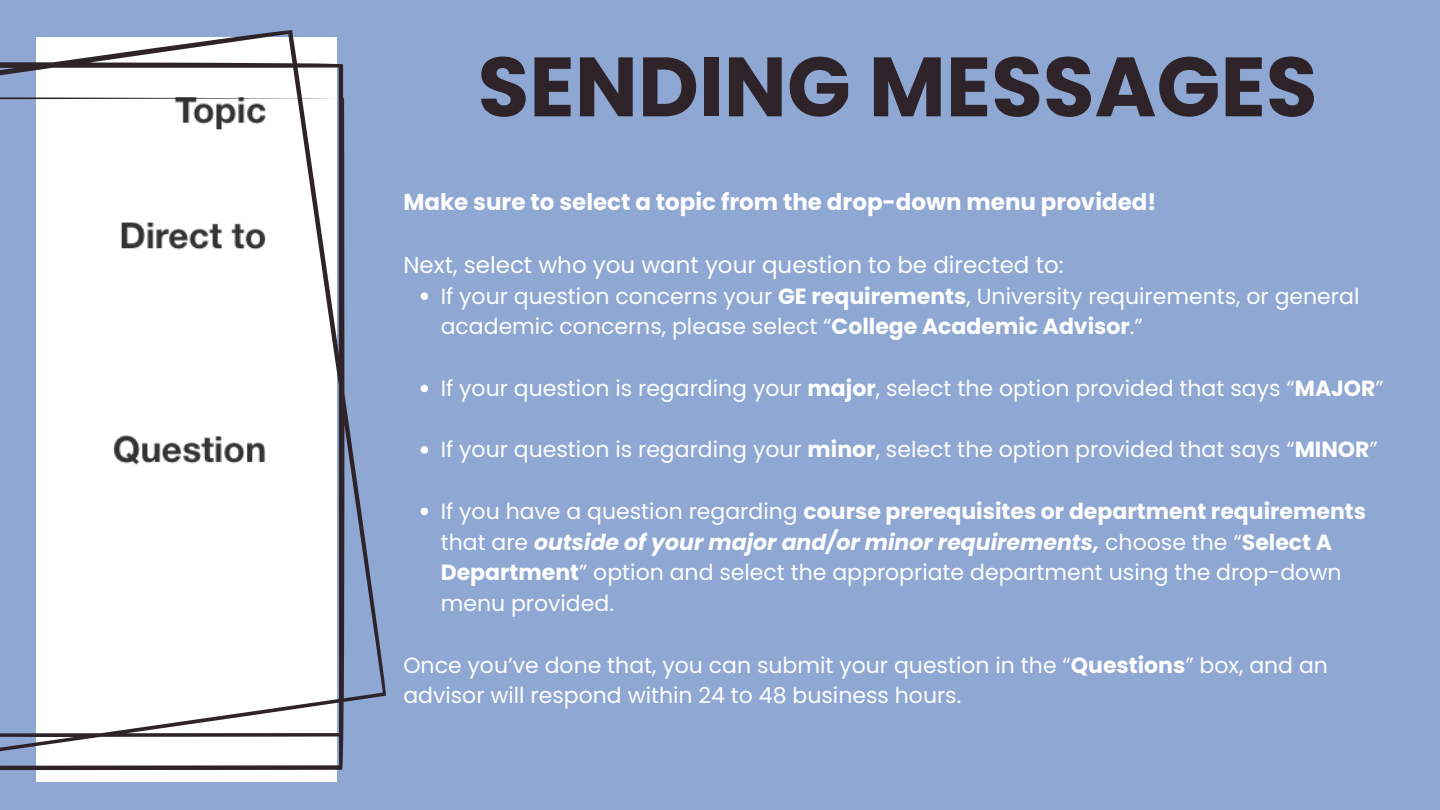
<style>
.page{position:relative;width:1440px;height:810px;background:#8ea7d3}
.page>*{position:absolute;margin:0;border:0;box-sizing:border-box;transform-origin:0 0}
.t1{font:700 84px "Poppins";color:#2e2328}
.t2{font:700 23px "Poppins";color:#fdfefd}
.t3{font:23px "Poppins";color:#fdfefd}
.t4{font:22px/30.8px "Poppins";color:#fdfefd}
.s1{font-weight:700}
.s2{font-weight:700;font-style:italic}
</style>
<div class="page">
<svg style="left:421px;top:292px;width:7px;height:8px"></svg>
<svg style="left:421px;top:385px;width:7px;height:7px"></svg>
<svg style="left:421px;top:446px;width:7px;height:8px"></svg>
<svg style="left:421px;top:508px;width:7px;height:7px"></svg>
<svg style="left:0;top:30px;width:386px;height:752px;fill:#fff"></svg>
<p class="t1" style="left:478px;top:28px;width:841px">SENDING MESSAGES</p>
<p class="t2" style="left:403px;top:186px;width:755px">Make sure to select a topic from the drop-down menu provided!</p>
<p class="t3" style="left:403px;top:249px;width:662px">Next, select who you want your question to be directed to:</p>
<p class="t4" style="left:441px;top:281px;width:920px">If your question concerns your <span class="s1">GE requirements</span>, University requirements, or general academic concerns, please select “<span class="s1">College Academic Advisor</span>.”</p>
<p class="t4" style="left:441px;top:373px;width:945px">If your question is regarding your <span class="s1">major</span>, select the option provided that says “<span class="s1">MAJOR</span>”</p>
<p class="t4" style="left:441px;top:434px;width:939px">If your question is regarding your <span class="s1">minor</span>, select the option provided that says “<span class="s1">MINOR</span>”</p>
<p class="t4" style="left:441px;top:496px;width:927px">If you have a question regarding <span class="s1">course prerequisites or department requirements </span>that are <span class="s2">outside of your major and/or minor requirements,</span> choose the “<span class="s1">Select A Department</span>” option and select the appropriate department using the drop-down menu provided.</p>
<p class="t4" style="left:403px;top:650px;width:926px">Once you’ve done that, you can submit your question in the “<span class="s1">Questions</span>” box, and an advisor will respond within 24 to 48 business hours.</p>
</div>
